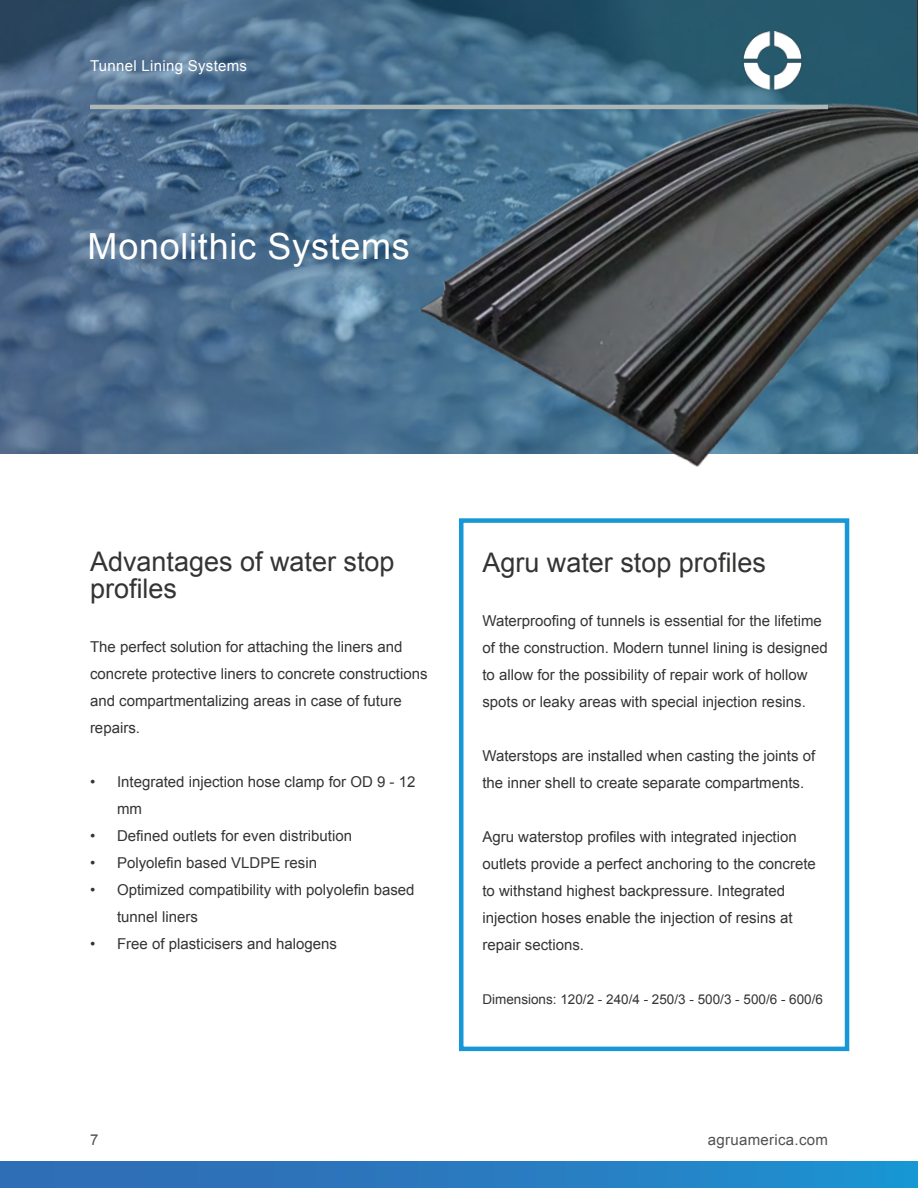
<style>
.page{position:relative;width:918px;height:1188px;background:#fff}
.page>*{position:absolute;margin:0;border:0;box-sizing:border-box;transform-origin:0 0}
.t1{font:36px "Arial";letter-spacing:.02em;color:#fff}
.t2{font:27px/27px "Arial";color:#343433}
.t3{font:15px/27px "Arial";color:#343433}
.t4{font:15px "Arial";letter-spacing:.02em;color:#fff}
.t5{font:15px "Arial";letter-spacing:.02em;color:#515153}
.t6{font:13.5px "Arial";color:#343433}
</style>
<div class="page">
<div style="left:0;top:1161px;width:918px;height:27px;background:linear-gradient(to right,#3268b2,#1e91d0)"></div>
<svg style="left:0;top:1161px;width:1px;height:27px"></svg>
<svg style="left:0;top:0;width:394px;height:453px;background:#4c6e8e"></svg>
<img style="left:394px;top:0;width:524px;height:467px">
<div style="left:459px;top:518px;width:390px;height:533px;border:4px solid #1598d5"></div>
<hr style="left:90px;top:105px;width:738px;height:4px;background:#adb6b5">
<p class="t4" style="left:90px;top:56px;width:159px">Tunnel Lining Systems</p>
<h1 class="t1" style="left:88px;top:223px;width:324px">Monolithic Systems</h1>
<h2 class="t2" style="left:90px;top:549px;width:306px">Advantages of water stop profiles</h2>
<p class="t3" style="left:90px;top:634px;width:339px">The perfect solution for attaching the liners and concrete protective liners to concrete constructions and compartmentalizing areas in case of future repairs.</p>
<p class="t3" style="left:117px;top:769px;width:300px;text-indent:-27px">• Integrated injection hose clamp for OD 9 - 12 mm</p>
<p class="t3" style="left:90px;top:823px;width:264px">• Defined outlets for even distribution</p>
<p class="t3" style="left:90px;top:850px;width:229px">• Polyolefin based VLDPE resin</p>
<p class="t3" style="left:117px;top:877px;width:299px;text-indent:-27px">• Optimized compatibility with polyolefin based tunnel liners</p>
<p class="t3" style="left:90px;top:931px;width:249px">• Free of plasticisers and halogens</p>
<h2 class="t2" style="left:482px;top:549px;width:285px">Agru water stop profiles</h2>
<p class="t3" style="left:482px;top:607px;width:347px">Waterproofing of tunnels is essential for the lifetime of the construction. Modern tunnel lining is designed to allow for the possibility of repair work of hollow spots or leaky areas with special injection resins.</p>
<p class="t3" style="left:482px;top:742px;width:334px">Waterstops are installed when casting the joints of the inner shell to create separate compartments.</p>
<p class="t3" style="left:482px;top:823px;width:335px">Agru waterstop profiles with integrated injection outlets provide a perfect anchoring to the concrete to withstand highest backpressure. Integrated injection hoses enable the injection of resins at repair sections.</p>
<p class="t6" style="left:482px;top:990px;width:342px">Dimensions: 120/2 - 240/4 - 250/3 - 500/3 - 500/6 - 600/6</p>
<p class="t5" style="left:90px;top:1130px;width:10px">7</p>
<p class="t5" style="left:708px;top:1130px;width:122px">agruamerica.com</p>
</div>
